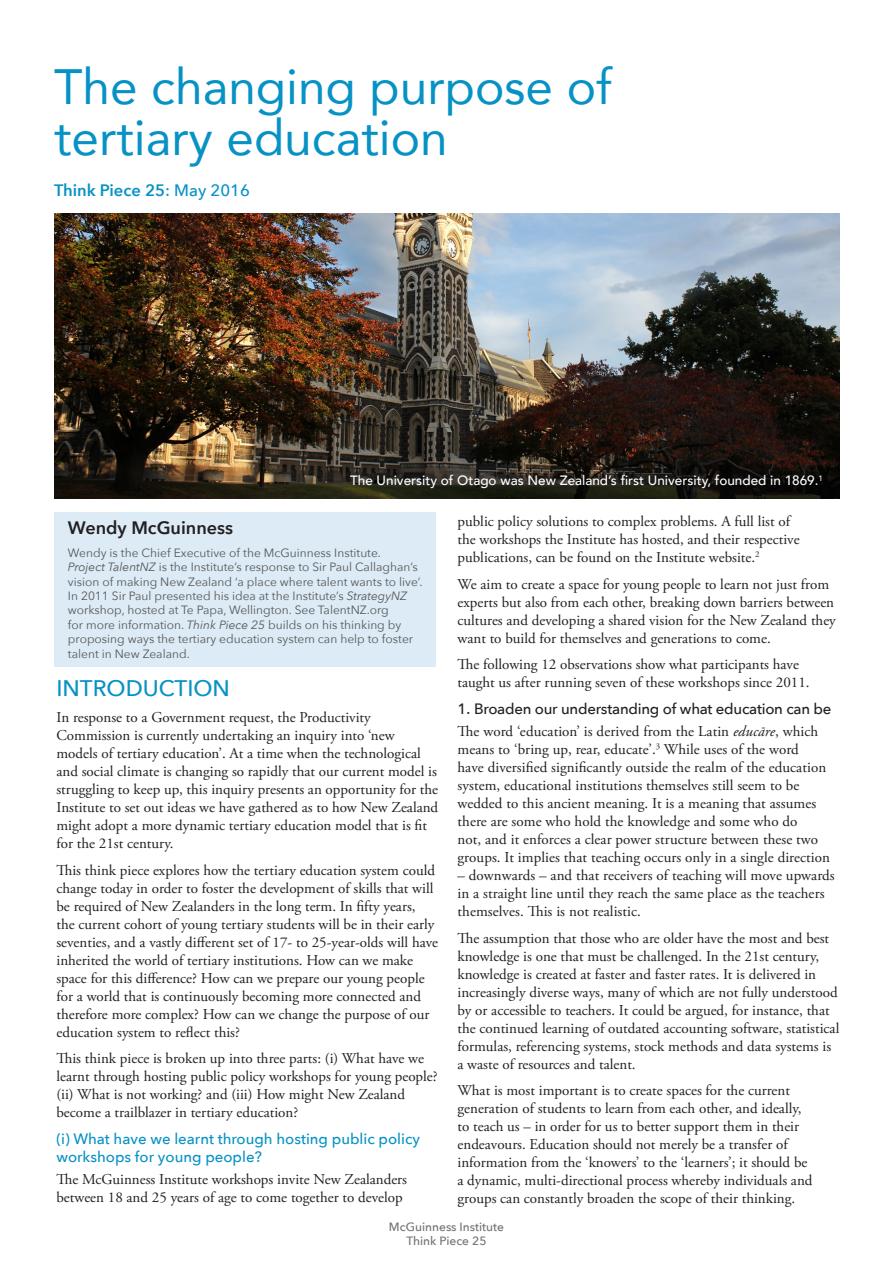
<style>
.page{position:relative;width:893px;height:1263px;background:#fff}
.page>*{position:absolute;margin:0;border:0;box-sizing:border-box;transform-origin:0 0}
.t1{font:49.5px/51px "Avenir";color:#0792c5}
.Body_Titles{font:500 22.5px "Avenir Next";color:#0792c5}
.Author{font:600 18px "Avenir Next";color:#231f20}
.Reference_Title{font:600 16.5px "Avenir Next";color:#0792c5}
.Body_Copy{font:15px/18px "Adobe Garamond Pro";color:#231f20}
.Body_Sub_Titles{font:15px/18px "Adobe Garamond Pro";letter-spacing:.005em;color:#231f20}
.Body_Sub_Titles-2{font:500 15px/18px "Avenir Next";color:#0792c5}
.Body_Sub_Titles-3{font:500 15px "Avenir Next";letter-spacing:-.015em;color:#231f20}
.t2{font:500 13.5px "Avenir";color:#fff}
.Date{font:12px/14.4px "Avenir Next";color:#57585a}
.Reference_Title-2{font:500 12px/14.4px "Avenir Next";color:#717275;text-align:center}
.s1{font-weight:500}
.s2{font-style:italic}
</style>
<div class="page">
<div style="left:54px;top:513px;width:382px;height:154px;background:#dcebf5"></div>
<img style="left:54px;top:214px;width:785px;height:284px">
<p class="t1" style="left:54px;top:59px;width:559px">The changing purpose of tertiary education</p>
<p class="Reference_Title" style="left:54px;top:176px;width:197px">Think Piece 25<span class="s1">: May 2016</span></p>
<p class="t2" style="left:350px;top:469px;width:474px">The University of Otago was New Zealand’s first University, founded in 1869.<sup>1</sup></p>
<p class="Author" style="left:68px;top:512px;width:167px">Wendy McGuinness</p>
<p class="Date" style="left:68px;top:545px;width:315px">Wendy is the Chief Executive of the McGuinness Institute.</p>
<p class="Date" style="left:68px;top:559px;width:356px"><span class="s2">Project TalentNZ</span> is the Institute’s response to Sir Paul Callaghan’s vision of making New Zealand ‘a place where talent wants to live’.<br>In 2011 Sir Paul presented his idea at the Institute’s <span class="s2">StrategyNZ </span>workshop, hosted at Te Papa, Wellington. See TalentNZ.org<br>for more information. <span class="s2">Think Piece 25</span> builds on his thinking by proposing ways the tertiary education system can help to foster talent in New Zealand.</p>
<p class="Body_Titles" style="left:56px;top:669px;width:175px">INTRODUCTION</p>
<p class="Body_Copy" style="left:56px;top:709px;width:383px">In response to a Government request, the Productivity Commission is currently undertaking an inquiry into ‘new models of tertiary education’. At a time when the technological and social climate is changing so rapidly that our current model is struggling to keep up, this inquiry presents an opportunity for the Institute to set out ideas we have gathered as to how New Zealand might adopt a more dynamic tertiary education model that is fit for the 21st century.</p>
<p class="Body_Copy" style="left:56px;top:862px;width:383px">This think piece explores how the tertiary education system could change today in order to foster the development of skills that will be required of New Zealanders in the long term. In fifty years,<br>the current cohort of young tertiary students will be in their early seventies, and a vastly different set of 17- to 25-year-olds will have inherited the world of tertiary institutions. How can we make space for this difference? How can we prepare our young people for a world that is continuously becoming more connected and therefore more complex? How can we change the purpose of our education system to reflect this?</p>
<p class="Body_Copy" style="left:56px;top:1050px;width:383px">This think piece is broken up into three parts: (i) What have we learnt through hosting public policy workshops for young people? (ii) What is not working? and (iii) How might New Zealand become a trailblazer in tertiary education?</p>
<p class="Body_Sub_Titles-2" style="left:56px;top:1129px;width:365px">(i) What have we learnt through hosting public policy workshops for young people?</p>
<p class="Body_Copy" style="left:56px;top:1171px;width:352px">The McGuinness Institute workshops invite New Zealanders between 18 and 25 years of age to come together to develop</p>
<p class="Body_Copy" style="left:457px;top:513px;width:344px">public policy solutions to complex problems. A full list of the workshops the Institute has hosted, and their respective publications, can be found on the Institute website.<sup>2</sup></p>
<p class="Body_Copy" style="left:457px;top:575px;width:380px">We aim to create a space for young people to learn not just from experts but also from each other, breaking down barriers between cultures and developing a shared vision for the New Zealand they want to build for themselves and generations to come.</p>
<p class="Body_Copy" style="left:457px;top:656px;width:354px">The following 12 observations show what participants have taught us after running seven of these workshops since 2011.</p>
<p class="Body_Sub_Titles-3" style="left:457px;top:696px;width:375px">1. Broaden our understanding of what education can be</p>
<p class="Body_Sub_Titles" style="left:457px;top:723px;width:374px">The word ‘education’ is derived from the Latin <span class="s2">educāre</span>, which means to ‘bring up, rear, educate’.<sup>3</sup> While uses of the word<br>have diversified significantly outside the realm of the education system, educational institutions themselves still seem to be wedded to this ancient meaning. It is a meaning that assumes there are some who hold the knowledge and some who do<br>not, and it enforces a clear power structure between these two groups. It implies that teaching occurs only in a single direction</p>
<p class="Body_Sub_Titles" style="left:457px;top:867px;width:379px">– downwards – and that receivers of teaching will move upwards in a straight line until they reach the same place as the teachers themselves. This is not realistic.</p>
<p class="Body_Sub_Titles" style="left:457px;top:929px;width:383px">The assumption that those who are older have the most and best knowledge is one that must be challenged. In the 21st century, knowledge is created at faster and faster rates. It is delivered in increasingly diverse ways, many of which are not fully understood by or accessible to teachers. It could be argued, for instance, that the continued learning of outdated accounting software, statistical formulas, referencing systems, stock methods and data systems is a waste of resources and talent.</p>
<p class="Body_Copy" style="left:457px;top:1082px;width:356px">What is most important is to create spaces for the current generation of students to learn from each other, and ideally, to teach us – in order for us to better support them in their endeavours. Education should not merely be a transfer of information from the ‘knowers’ to the ‘learners’; it should be a dynamic, multi-directional process whereby individuals and groups can constantly broaden the scope of their thinking.</p>
<p class="Reference_Title-2" style="left:389px;top:1219px;width:117px">McGuinness Institute<br>Think Piece 25</p>
</div>
